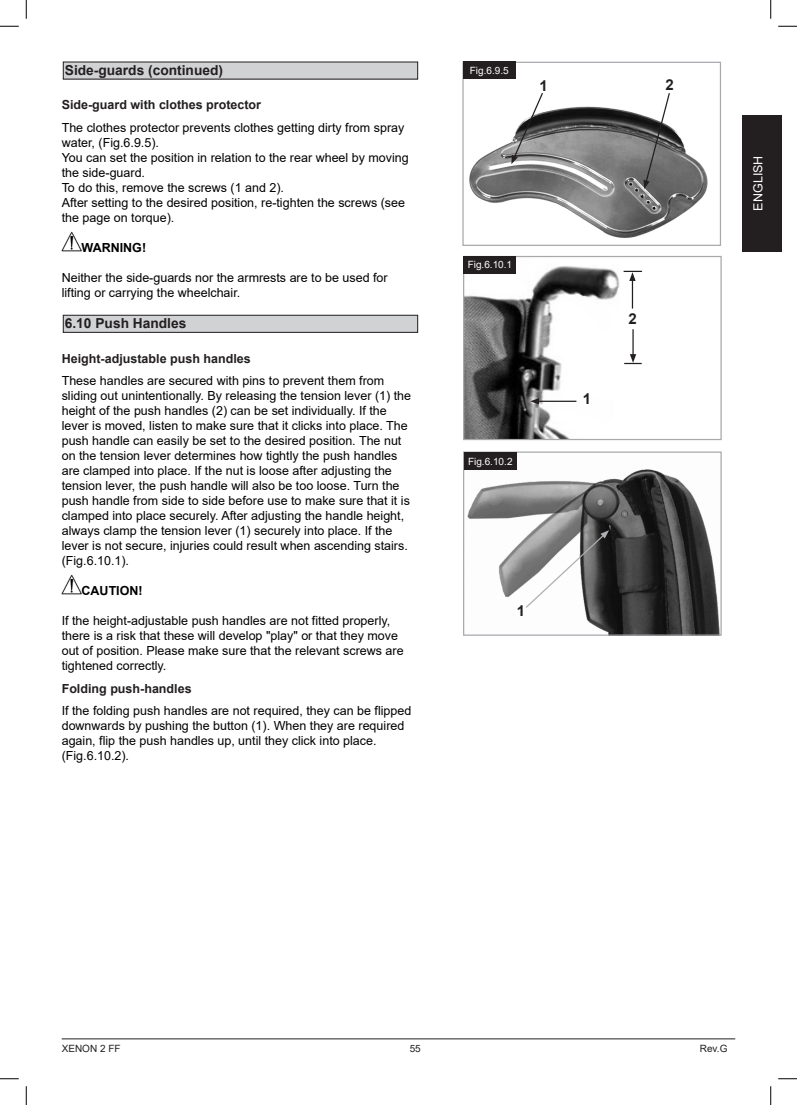
<style>
.page{position:relative;width:797px;height:1105px;background:#fff}
.page>*{position:absolute;margin:0;border:0;box-sizing:border-box;transform-origin:0 0}
.t1{font:700 15px "Arial";color:#231f20}
.Heading_Dummy{font:700 13.75px "Arial";color:#231f20}
.EN_Heading{font:700 13.75px "Arial";color:#231f20}
.body{font:12.5px/15px "Arial";color:#000}
.EN_Sub_Heading{font:700 12.5px "Arial";color:#231f20}
.body-2{font:700 12.5px "Arial";color:#000}
.t2{font:12.5px "Arial";color:#fff}
.Bildnummer{font:10px "Arial";color:#fff}
.t3{font:10px "Arial";color:#231f20}
</style>
<div class="page">
<div style="left:742px;top:115px;width:39px;height:136px;background:#231f20"></div>
<hr style="left:62px;top:1038px;width:673px;height:1px;background:#231f20">
<div style="left:63px;top:62px;width:354px;height:17px;background:#d1d2d4"></div>
<img style="left:62px;top:231px;width:20px;height:21px">
<div style="left:63px;top:315px;width:354px;height:17px;background:#d1d2d4"></div>
<div style="left:63px;top:315px;width:355px;height:18px;border:1px solid #231f20"></div>
<img style="left:62px;top:574px;width:20px;height:21px">
<img style="left:469px;top:106px;width:239px;height:132px">
<div style="left:462px;top:62px;width:259px;height:184px;border:1px solid #a8a9ad"></div>
<div style="left:463px;top:62px;width:52px;height:17px;background:#231f20"></div>
<svg style="left:511px;top:93px;width:33px;height:71px"></svg>
<svg style="left:643px;top:93px;width:28px;height:96px"></svg>
<img style="left:465px;top:266px;width:160px;height:172px">
<div style="left:463px;top:256px;width:258px;height:184px;border:1px solid #a8a9ad"></div>
<div style="left:463px;top:256px;width:53px;height:17px;background:#231f20"></div>
<hr style="left:537px;top:401px;width:39px;height:1px;background:#231f20">
<svg style="left:530px;top:398px;width:9px;height:6px"></svg>
<hr style="left:632px;top:279px;width:1px;height:30px;background:#231f20">
<svg style="left:623px;top:271px;width:19px;height:10px"></svg>
<svg style="left:624px;top:329px;width:17px;height:35px"></svg>
<img style="left:467px;top:453px;width:252px;height:181px">
<div style="left:463px;top:451px;width:258px;height:185px;border:1px solid #a8a9ad"></div>
<div style="left:464px;top:452px;width:52px;height:18px;background:#231f20"></div>
<svg style="left:524px;top:530px;width:85px;height:79px"></svg>
<svg style="left:0;top:25px;width:19px;height:2px"></svg>
<svg style="left:778px;top:25px;width:19px;height:2px"></svg>
<svg style="left:0;top:1078px;width:19px;height:1px"></svg>
<svg style="left:778px;top:1078px;width:19px;height:1px"></svg>
<svg style="left:25px;top:0;width:2px;height:19px"></svg>
<svg style="left:25px;top:1086px;width:2px;height:19px"></svg>
<svg style="left:770px;top:0;width:1px;height:19px"></svg>
<svg style="left:770px;top:1086px;width:1px;height:19px"></svg>
<p class="Heading_Dummy" style="left:65px;top:60px;width:160px">Side-guards (continued)</p>
<p class="EN_Sub_Heading" style="left:62px;top:96px;width:201px">Side-guard with clothes protector</p>
<p class="body" style="left:62px;top:120px;width:344px">The clothes protector prevents clothes getting dirty from spray water, (Fig.6.9.5).</p>
<p class="body" style="left:62px;top:150px;width:348px">You can set the position in relation to the rear wheel by moving the side-guard.</p>
<p class="body" style="left:62px;top:180px;width:224px">To do this, remove the screws (1 and 2).</p>
<p class="body" style="left:62px;top:195px;width:345px">After setting to the desired position, re-tighten the screws (see the page on torque).</p>
<p class="body-2" style="left:82px;top:239px;width:66px">WARNING!</p>
<p class="body" style="left:62px;top:270px;width:327px">Neither the side-guards nor the armrests are to be used for lifting or carrying the wheelchair.</p>
<p class="EN_Heading" style="left:65px;top:314px;width:123px">6.10 Push Handles</p>
<p class="EN_Sub_Heading" style="left:62px;top:349px;width:190px">Height-adjustable push handles</p>
<p class="body" style="left:62px;top:373px;width:351px">These handles are secured with pins to prevent them from sliding out unintentionally. By releasing the tension lever (1) the height of the push handles (2) can be set individually. If the lever is moved, listen to make sure that it clicks into place. The push handle can easily be set to the desired position. The nut on the tension lever determines how tightly the push handles are clamped into place. If the nut is loose after adjusting the tension lever, the push handle will also be too loose. Turn the push handle from side to side before use to make sure that it is clamped into place securely. After adjusting the handle height, always clamp the tension lever (1) securely into place. If the lever is not secure, injuries could result when ascending stairs. (Fig.6.10.1).</p>
<p class="body-2" style="left:82px;top:582px;width:63px">CAUTION!</p>
<p class="body" style="left:62px;top:613px;width:343px">If the height-adjustable push handles are not fitted properly, there is a risk that these will develop "play" or that they move out of position. Please make sure that the relevant screws are tightened correctly.</p>
<p class="EN_Sub_Heading" style="left:62px;top:679px;width:131px">Folding push-handles</p>
<p class="body" style="left:62px;top:703px;width:351px">If the folding push handles are not required, they can be flipped downwards by pushing the button (1). When they are required again, flip the push handles up, until they click into place. (Fig.6.10.2).</p>
<p class="Bildnummer" style="left:470px;top:64px;width:40px">Fig.6.9.5</p>
<p class="t1" style="left:539px;top:75px;width:10px">1</p>
<p class="t1" style="left:665px;top:74px;width:10px">2</p>
<p class="Bildnummer" style="left:467px;top:258px;width:46px">Fig.6.10.1</p>
<p class="Bildnummer" style="left:468px;top:454px;width:46px">Fig.6.10.2</p>
<p class="t1" style="left:516px;top:600px;width:10px">1</p>
<p class="t1" style="left:583px;top:388px;width:10px">1</p>
<p class="t1" style="left:628px;top:308px;width:10px">2</p>
<p class="t2" style="left:749px;top:210px;width:56px;rotate:-90deg">ENGLISH</p>
<p class="t3" style="left:62px;top:1042px;width:60px">XENON 2 FF</p>
<p class="t3" style="left:410px;top:1042px;width:13px">55</p>
<p class="t3" style="left:699px;top:1042px;width:29px">Rev.G</p>
</div>
